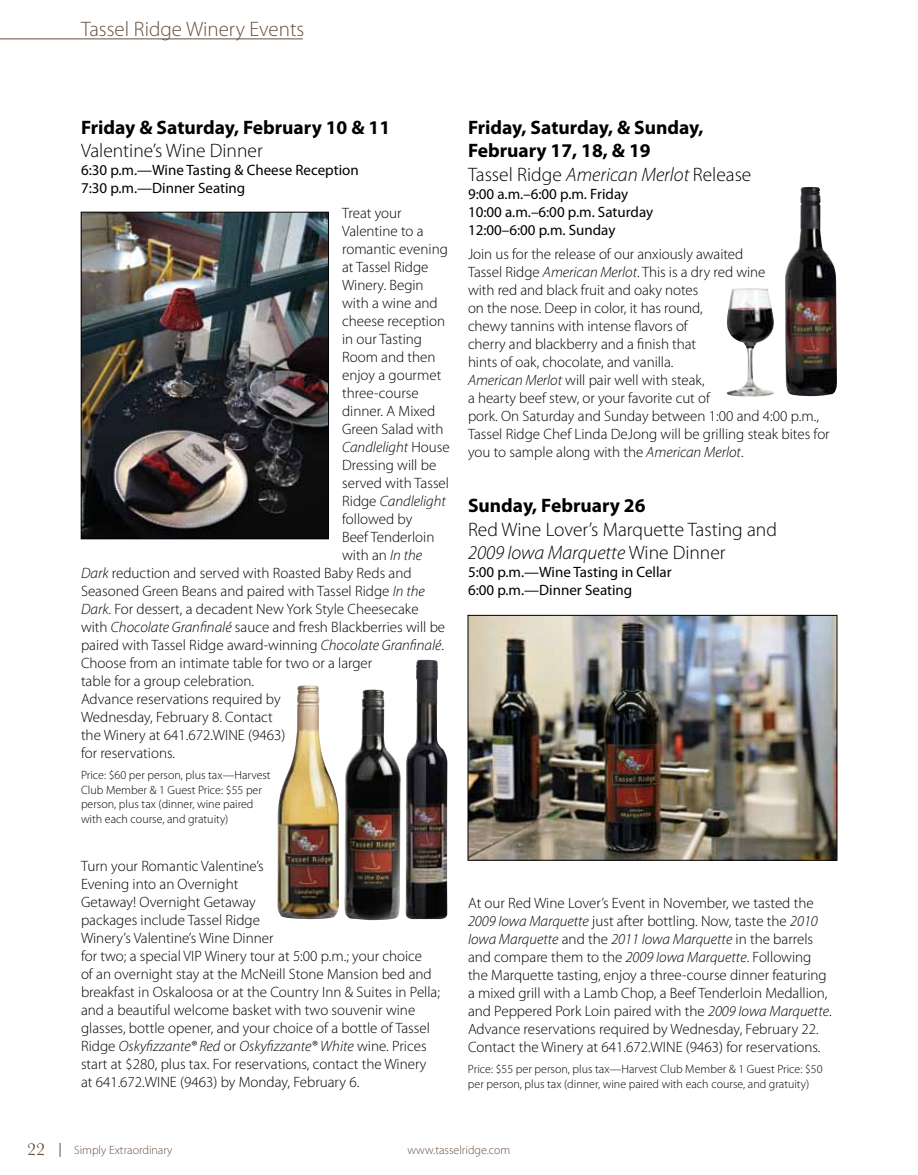
<style>
.page{position:relative;width:918px;height:1175px;background:#fff}
.page>*{position:absolute;margin:0;border:0;box-sizing:border-box;transform-origin:0 0}
.t1{font:300 21px "Myriad Pro";color:#685041}
.t2{font:700 19.5px/23.4px "Myriad Pro";color:#000}
.t3{font:300 19.5px/23.4px "Myriad Pro";color:#000}
.t4{font:18px "Baskerville";color:#685041}
.t5{font:300 15px/18px "Myriad Pro";color:#000}
.t6{font:15px/18px "Myriad Pro";color:#000}
.t7{font:italic 300 15px "Myriad Pro";color:#000}
.t8{font:300 12px/14.4px "Myriad Pro";color:#000}
.t9{font:300 12px "Myriad Pro";color:#685041}
.s1{font-style:normal}
.s2{font-style:italic}
.s3{font-weight:300}
.s4{font-weight:300;font-style:italic}
</style>
<div class="page">
<hr style="left:0;top:39px;width:303px;height:1px;background:#685041">
<svg style="left:60px;top:1142px;width:1px;height:14px"></svg>
<img style="left:726px;top:187px;width:111px;height:210px">
<img style="left:83px;top:214px;width:244px;height:323px">
<div style="left:81px;top:212px;width:248px;height:327px;border:1px solid #000"></div>
<img style="left:470px;top:617px;width:365px;height:241px">
<div style="left:468px;top:615px;width:369px;height:245px;border:1px solid #000"></div>
<img style="left:277px;top:685px;width:62px;height:234px">
<img style="left:350px;top:689px;width:21px;height:72px">
<img style="left:405px;top:659px;width:43px;height:260px">
<h1 class="t1" style="left:81px;top:17px;width:225px">Tassel Ridge Winery Events</h1>
<h2 class="t2" style="left:81px;top:115px;width:311px">Friday &amp; Saturday, February 10 &amp; 11</h2>
<h2 class="t3" style="left:81px;top:139px;width:183px">Valentine’s Wine Dinner</h2>
<p class="t6" style="left:81px;top:161px;width:279px">6:30 p.m.—Wine Tasting &amp; Cheese Reception<br>7:30 p.m.—Dinner Seating</p>
<p class="t5" style="left:342px;top:204px;width:61px">Treat your</p>
<p class="t5" style="left:342px;top:222px;width:83px">Valentine to a</p>
<p class="t5" style="left:342px;top:240px;width:107px">romantic evening</p>
<p class="t5" style="left:342px;top:258px;width:88px">at Tassel Ridge</p>
<p class="t5" style="left:342px;top:276px;width:83px">Winery. Begin</p>
<p class="t5" style="left:342px;top:294px;width:97px">with a wine and</p>
<p class="t5" style="left:342px;top:312px;width:105px">cheese reception</p>
<p class="t5" style="left:342px;top:330px;width:81px">in our Tasting</p>
<p class="t5" style="left:342px;top:348px;width:95px">Room and then</p>
<p class="t5" style="left:342px;top:366px;width:101px">enjoy a gourmet</p>
<p class="t5" style="left:342px;top:384px;width:78px">three-course</p>
<p class="t5" style="left:342px;top:402px;width:95px">dinner. A Mixed</p>
<p class="t5" style="left:342px;top:420px;width:103px">Green Salad with</p>
<p class="t7" style="left:342px;top:439px;width:109px">Candlelight <span class="s1">House</span></p>
<p class="t5" style="left:342px;top:456px;width:96px">Dressing will be</p>
<p class="t5" style="left:342px;top:474px;width:108px">served with Tassel</p>
<p class="t7" style="left:342px;top:493px;width:105px"><span class="s1">Ridge</span> Candlelight</p>
<p class="t5" style="left:342px;top:510px;width:72px">followed by</p>
<p class="t5" style="left:342px;top:528px;width:94px">Beef Tenderloin</p>
<p class="t5" style="left:342px;top:546px;width:82px">with an <span class="s2">In the</span></p>
<p class="t5" style="left:81px;top:564px;width:332px"><span class="s2">Dark</span> reduction and served with Roasted Baby Reds and</p>
<p class="t5" style="left:81px;top:582px;width:345px">Seasoned Green Beans and paired with Tassel Ridge <span class="s2">In the</span></p>
<p class="t5" style="left:81px;top:600px;width:339px"><span class="s2">Dark</span>. For dessert, a decadent New York Style Cheesecake</p>
<p class="t5" style="left:81px;top:618px;width:366px">with <span class="s2">Chocolate Granfinalé</span> sauce and fresh Blackberries will be</p>
<p class="t5" style="left:81px;top:636px;width:365px">paired with Tassel Ridge award-winning <span class="s2">Chocolate Granfinalé</span>.</p>
<p class="t5" style="left:81px;top:654px;width:293px">Choose from an intimate table for two or a larger</p>
<p class="t5" style="left:81px;top:672px;width:175px">table for a group celebration.</p>
<p class="t5" style="left:81px;top:690px;width:201px">Advance reservations required by</p>
<p class="t5" style="left:81px;top:708px;width:193px">Wednesday, February 8. Contact</p>
<p class="t5" style="left:81px;top:726px;width:206px">the Winery at 641.672.WINE (9463)</p>
<p class="t5" style="left:81px;top:744px;width:96px">for reservations.</p>
<p class="t8" style="left:81px;top:768px;width:191px">Price: $60 per person, plus tax—Harvest Club Member &amp; 1 Guest Price: $55 per person, plus tax (dinner, wine paired with each course, and gratuity)</p>
<p class="t5" style="left:81px;top:857px;width:361px">Turn your Romantic Valentine’s<br>Evening into an Overnight<br>Getaway! Overnight Getaway<br>packages include Tassel Ridge<br>Winery’s Valentine’s Wine Dinner<br>for two; a special VIP Winery tour at 5:00 p.m.; your choice<br>of an overnight stay at the McNeill Stone Mansion bed and breakfast in Oskaloosa or at the Country Inn &amp; Suites in Pella; and a beautiful welcome basket with two souvenir wine glasses, bottle opener, and your choice of a bottle of Tassel Ridge <span class="s2">Oskyfizzante® Red</span> or <span class="s2">Oskyfizzante® White</span> wine. Prices start at $280, plus tax. For reservations, contact the Winery at 641.672.WINE (9463) by Monday, February 6.</p>
<h2 class="t2" style="left:468px;top:115px;width:285px">Friday, Saturday, &amp; Sunday,<br>February 17, 18, &amp; 19<br><span class="s3">Tassel Ridge</span> <span class="s4">American Merlot</span> <span class="s3">Release</span></h2>
<p class="t6" style="left:468px;top:184px;width:187px">9:00 a.m.–6:00 p.m. Friday<br>10:00 a.m.–6:00 p.m. Saturday<br>12:00–6:00 p.m. Sunday</p>
<p class="t5" style="left:468px;top:245px;width:363px">Join us for the release of our anxiously awaited<br>Tassel Ridge <span class="s2">American Merlot</span>. This is a dry red wine<br>with red and black fruit and oaky notes<br>on the nose. Deep in color, it has round,<br>chewy tannins with intense flavors of<br>cherry and blackberry and a finish that<br>hints of oak, chocolate, and vanilla.<br><span class="s2">American Merlot</span> will pair well with steak,<br>a hearty beef stew, or your favorite cut of<br>pork. On Saturday and Sunday between 1:00 and 4:00 p.m., Tassel Ridge Chef Linda DeJong will be grilling steak bites for you to sample along with the <span class="s2">American Merlot</span>.</p>
<h2 class="t2" style="left:468px;top:493px;width:179px">Sunday, February 26</h2>
<h2 class="t3" style="left:468px;top:518px;width:311px">Red Wine Lover’s Marquette Tasting and<br><span class="s2">2009 Iowa Marquette</span> Wine Dinner</h2>
<p class="t6" style="left:468px;top:563px;width:205px">5:00 p.m.—Wine Tasting in Cellar<br>6:00 p.m.—Dinner Seating</p>
<p class="t5" style="left:468px;top:894px;width:365px">At our Red Wine Lover’s Event in November, we tasted the <span class="s2">2009 Iowa Marquette</span> just after bottling. Now, taste the <span class="s2">2010<br>Iowa Marquette</span> and the <span class="s2">2011 Iowa Marquette</span> in the barrels and compare them to the <span class="s2">2009 Iowa Marquette</span>. Following the Marquette tasting, enjoy a three-course dinner featuring a mixed grill with a Lamb Chop, a Beef Tenderloin Medallion, and Peppered Pork Loin paired with the <span class="s2">2009 Iowa Marquette</span>.<br>Advance reservations required by Wednesday, February 22.<br>Contact the Winery at 641.672.WINE (9463) for reservations.</p>
<p class="t8" style="left:468px;top:1062px;width:356px">Price: $55 per person, plus tax—Harvest Club Member &amp; 1 Guest Price: $50 per person, plus tax (dinner, wine paired with each course, and gratuity)</p>
<p class="t4" style="left:27px;top:1138px;width:19px">22</p>
<p class="t9" style="left:74px;top:1143px;width:100px">Simply Extraordinary</p>
<p class="t9" style="left:408px;top:1143px;width:104px">www.tasselridge.com</p>
</div>
